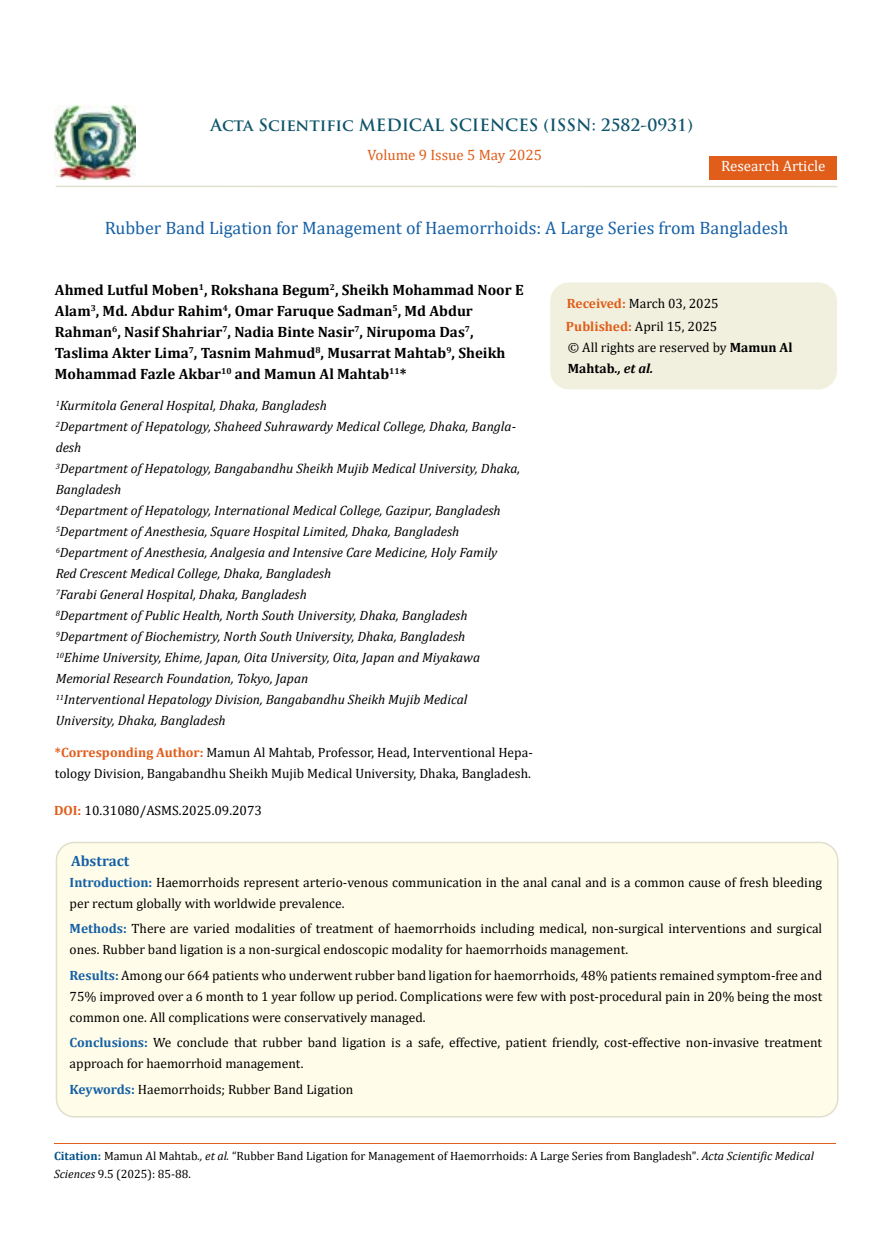
<style>
.page{position:relative;width:893px;height:1245px;background:#fff}
.page>*{position:absolute;margin:0;border:0;box-sizing:border-box;transform-origin:0 0}
.t1{font:18px "Cambria";color:#1560a6}
.t2{font:700 16.5px "Trajan Pro";color:#0e546a}
.t3{font:700 15px/21px "Cambria";color:#000}
.t4{font:15px "Cambria";color:#e05d1a}
.t5{font:15px "Cambria";color:#fff}
.t6{font:700 15px "Cambria";color:#1560a6}
.t7{font:13.5px/21px "Cambria";color:#000}
.t8{font:italic 13.5px/21px "Cambria";color:#000}
.t9{font:12px/18px "Cambria";color:#000}
.s1{font-weight:700;color:#e05d1a}
.s2{font-weight:700}
.s3{font-weight:700;font-style:italic}
.s4{font-weight:700;color:#1560a6}
.s5{font-weight:700;color:#035089}
.s6{font-style:italic}
</style>
<div class="page">
<img style="left:55px;top:106px;width:80px;height:73px">
<div style="left:709px;top:157px;width:128px;height:23px;background:#e05d1a"></div>
<div style="left:551px;top:283px;width:285px;height:106px;background:#f1f0de;border-radius:18px"></div>
<div style="left:550px;top:282px;width:287px;height:107px;border:2px solid #f1f0de;border-radius:18px"></div>
<div style="left:56px;top:842px;width:782px;height:275px;background:#fffde9;border-radius:18px"></div>
<div style="left:56px;top:842px;width:782px;height:275px;border:2px solid #e0dfcd;border-radius:18px"></div>
<hr style="left:54px;top:1144px;width:781px;height:1px;background:#e05d1a">
<hr style="left:56px;top:186px;width:781px;height:1px;background:#e0dfcd">
<p class="t2" style="left:210px;top:115px;width:484px">Acta Scientific MEDICAL SCIENCES (ISSN: 2582-0931)</p>
<p class="t4" style="left:367px;top:146px;width:176px">Volume 9 Issue 5 May 2025</p>
<p class="t5" style="left:721px;top:157px;width:106px">Research Article</p>
<h1 class="t1" style="left:105px;top:217px;width:685px">Rubber Band Ligation for Management of Haemorrhoids: A Large Series from Bangladesh</h1>
<p class="t3" style="left:55px;top:279px;width:470px">Ahmed Lutful Moben<sup>1</sup>, Rokshana Begum<sup>2</sup>, Sheikh Mohammad Noor E Alam<sup>3</sup>, Md. Abdur Rahim<sup>4</sup>, Omar Faruque Sadman<sup>5</sup>, Md Abdur Rahman<sup>6</sup>, Nasif Shahriar<sup>7</sup>, Nadia Binte Nasir<sup>7</sup>, Nirupoma Das<sup>7</sup>, Taslima Akter Lima<sup>7</sup>, Tasnim Mahmud<sup>8</sup>, Musarrat Mahtab<sup>9</sup>, Sheikh Mohammad Fazle Akbar<sup>10</sup> and Mamun Al Mahtab<sup>11</sup>*</p>
<p class="t8" style="left:56px;top:395px;width:466px"><sup>1</sup>Kurmitola General Hospital, Dhaka, Bangladesh<br><sup>2</sup>Department of Hepatology, Shaheed Suhrawardy Medical College, Dhaka, Bangla&shy;desh<br><sup>3</sup>Department of Hepatology, Bangabandhu Sheikh Mujib Medical University, Dhaka, Bangladesh<br><sup>4</sup>Department of Hepatology, International Medical College, Gazipur, Bangladesh <sup>5</sup>Department of Anesthesia, Square Hospital Limited, Dhaka, Bangladesh <sup>6</sup>Department of Anesthesia, Analgesia and Intensive Care Medicine, Holy Family Red Crescent Medical College, Dhaka, Bangladesh<br><sup>7</sup>Farabi General Hospital, Dhaka, Bangladesh<br><sup>8</sup>Department of Public Health, North South University, Dhaka, Bangladesh <sup>9</sup>Department of Biochemistry, North South University, Dhaka, Bangladesh<br><sup>10</sup>Ehime University, Ehime, Japan, Oita University, Oita, Japan and Miyakawa Memorial Research Foundation, Tokyo, Japan<br><sup>11</sup>Interventional Hepatology Division, Bangabandhu Sheikh Mujib Medical University, Dhaka, Bangladesh</p>
<p class="t7" style="left:55px;top:742px;width:479px"><span class="s1">*Corresponding Author:</span> Mamun Al Mahtab, Professor, Head, Interventional Hepa&shy;tology Division, Bangabandhu Sheikh Mujib Medical University, Dhaka, Bangladesh.</p>
<p class="t7" style="left:54px;top:800px;width:210px"><span class="s1">DOI:</span> 10.31080/ASMS.2025.09.2073</p>
<p class="t7" style="left:566px;top:292px;width:154px;line-height:23px"><span class="s1">Received:</span> March 03, 2025<br><span class="s1">Published:</span> April 15, 2025</p>
<p class="t7" style="left:568px;top:337px;width:226px">© All rights are reserved by <span class="s2">Mamun Al<br>Mahtab</span><span class="s3">., et al.</span></p>
<p class="t6" style="left:71px;top:850px;width:60px">Abstract</p>
<p class="t7" style="left:70px;top:871px;width:754px"><span class="s4">Introduction:</span> Haemorrhoids represent arterio-venous communication in the anal canal and is a common cause of fresh bleeding per rectum globally with worldwide prevalence.</p>
<p class="t7" style="left:70px;top:918px;width:754px"><span class="s4">Methods:</span> There are varied modalities of treatment of haemorrhoids including medical, non-surgical interventions and surgical ones. Rubber band ligation is a non-surgical endoscopic modality for haemorrhoids management.</p>
<p class="t7" style="left:70px;top:964px;width:754px;text-align:justify"><span class="s4">Results:</span> Among our 664 patients who underwent rubber band ligation for haemorrhoids, 48% patients remained symptom-free and 75% improved over a 6 month to 1 year follow up period. Complications were few with post-procedural pain in 20% being the most common one. All complications were conservatively managed.</p>
<p class="t7" style="left:70px;top:1032px;width:754px"><span class="s4">Conclusions:</span> We conclude that rubber band ligation is a safe, effective, patient friendly, cost-effective non-invasive treatment approach for haemorrhoid management.</p>
<p class="t7" style="left:70px;top:1078px;width:285px"><span class="s4">Keywords:</span> Haemorrhoids; Rubber Band Ligation</p>
<p class="t9" style="left:54px;top:1147px;width:762px"><span class="s5">Citation:</span> Mamun Al Mahtab<span class="s6">., et al.</span> “Rubber Band Ligation for Management of Haemorrhoids: A Large Series from Bangladesh". <span class="s6">Acta Scientific Medical<br>Sciences</span> 9.5 (2025): 85-88.</p>
</div>
